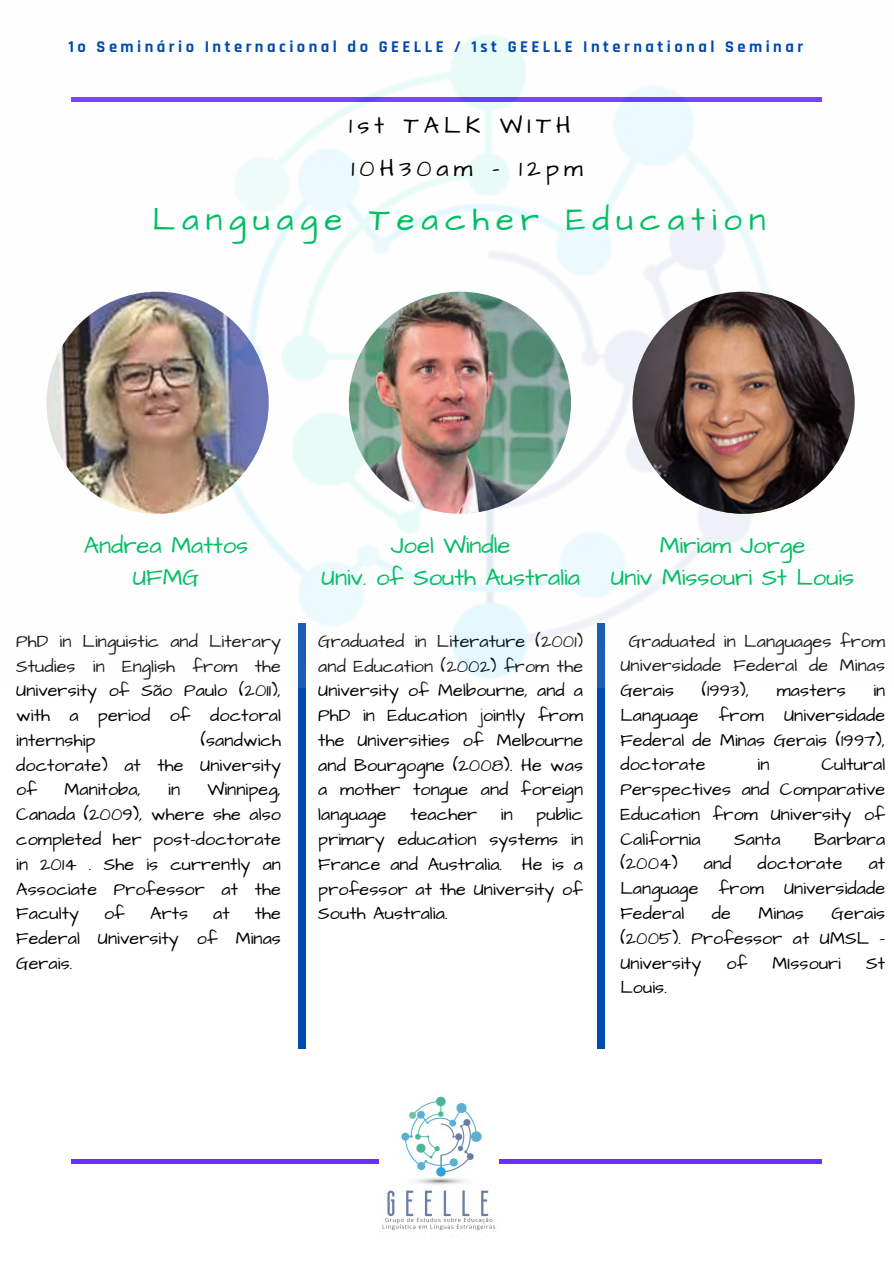
<style>
.page{position:relative;width:894px;height:1264px;background:#fff}
.page>*{position:absolute;margin:0;border:0;box-sizing:border-box;transform-origin:0 0}
.t1{font:33px "Architects Daughter";letter-spacing:.21em;color:#00bf63}
.t2{font:24px/31.5px "Architects Daughter";color:#00bf63;text-align:center}
.t3{font:24px/42.8px "Architects Daughter";letter-spacing:.21em;color:#000}
.t4{font:18px/24.8px "Architects Daughter";letter-spacing:.005em;color:#000;text-align:justify}
.t5{font:700 16.5px "Rajdhani";letter-spacing:.21em;color:#004aad}
</style>
<div class="page">
<hr style="left:71px;top:1159px;width:750px;height:3px;background:#6630ff">
<div style="left:298px;top:623px;width:7px;height:425px;background:#004aad"></div>
<img style="left:379px;top:1096px;width:120px;height:135px">
<div style="left:597px;top:623px;width:7px;height:425px;background:#004aad"></div>
<img style="left:46px;top:35px;width:809px;height:653px">
<img style="left:632px;top:292px;width:222px;height:222px;border-radius:50%">
<p class="t5" style="left:69px;top:37px;width:735px">1o Seminário Internacional do GEELLE / 1st GEELLE International Seminar</p>
<p class="t3" style="left:349px;top:105px;width:235px">1st TALK WITH<br>10H30am - 12pm</p>
<p class="t1" style="left:152px;top:198px;width:614px">Language Teacher Education</p>
<h2 class="t2" style="left:84px;top:530px;width:166px">Andrea Mattos<br>UFMG</h2>
<h2 class="t2" style="left:610px;top:530px;width:245px">Miriam Jorge<br>Univ Missouri St Louis</h2>
<p class="t2" style="left:321px;top:530px;width:260px">Joel Windle<br>Univ. of South Australia</p>
<p class="t4" style="left:16px;top:629px;width:266px">PhD in Linguistic and Literary Studies in English from the University of São Paulo (2011), with a period of doctoral internship</p>
<p class="t4" style="left:16px;top:728px;width:266px;text-indent:184px">(sandwich doctorate) at the University of</p>
<p class="t4" style="left:16px;top:777px;width:266px;text-indent:191px">Winnipeg, Canada (2009), where she also completed her post-doctorate in 2014 . She is currently an Associate Professor at the Faculty</p>
<p class="t4" style="left:64px;top:777px;width:78px">Manitoba,</p>
<p class="t4" style="left:168px;top:777px;width:13px">in</p>
<p class="t4" style="left:104px;top:901px;width:22px">of</p>
<p class="t4" style="left:150px;top:901px;width:40px">Arts</p>
<p class="t4" style="left:213px;top:901px;width:18px">at</p>
<p class="t4" style="left:16px;top:901px;width:266px;text-indent:238px">the Federal University of Minas Gerais.</p>
<p class="t4" style="left:318px;top:629px;width:266px">Graduated in Literature (2001) and Education (2002) from the University of Melbourne, and a PhD in Education jointly from the Universities of Melbourne and Bourgogne (2008). He was a mother tongue and foreign language</p>
<p class="t4" style="left:318px;top:802px;width:266px;text-indent:218px">public primary education systems in France and Australia. He is a professor at the University of South Australia.</p>
<p class="t4" style="left:410px;top:802px;width:68px">teacher</p>
<p class="t4" style="left:500px;top:802px;width:13px">in</p>
<h2 class="t4" style="left:620px;top:629px;width:266px;text-indent:9px">Graduated in Languages from Universidade Federal de Minas Gerais</h2>
<h2 class="t4" style="left:701px;top:678px;width:49px">(1993),</h2>
<h2 class="t4" style="left:776px;top:678px;width:70px">masters</h2>
<h2 class="t4" style="left:620px;top:678px;width:266px;text-indent:253px">in Language from Universidade Federal de Minas Gerais (1997), doctorate</h2>
<h2 class="t4" style="left:620px;top:752px;width:266px;text-indent:201px">Cultural Perspectives and Comparative Education from University of California</h2>
<h2 class="t4" style="left:757px;top:752px;width:13px">in</h2>
<h2 class="t4" style="left:734px;top:827px;width:48px">Santa</h2>
<h2 class="t4" style="left:814px;top:827px;width:72px">Barbara</h2>
<h2 class="t4" style="left:620px;top:851px;width:59px">(2004)</h2>
<h2 class="t4" style="left:703px;top:851px;width:29px">and</h2>
<h2 class="t4" style="left:757px;top:851px;width:87px">doctorate</h2>
<h2 class="t4" style="left:620px;top:851px;width:266px;text-indent:248px">at Language from Universidade Federal</h2>
<h2 class="t4" style="left:711px;top:901px;width:21px">de</h2>
<h2 class="t4" style="left:758px;top:901px;width:47px">Minas</h2>
<h2 class="t4" style="left:620px;top:901px;width:266px;text-indent:211px">Gerais (2005). Professor at UMSL - University</h2>
<h2 class="t4" style="left:726px;top:950px;width:22px">of</h2>
<h2 class="t4" style="left:772px;top:950px;width:70px">MIssouri</h2>
<h2 class="t4" style="left:866px;top:950px;width:20px">St</h2>
<h2 class="t4" style="left:620px;top:975px;width:48px">Louis.</h2>
</div>
